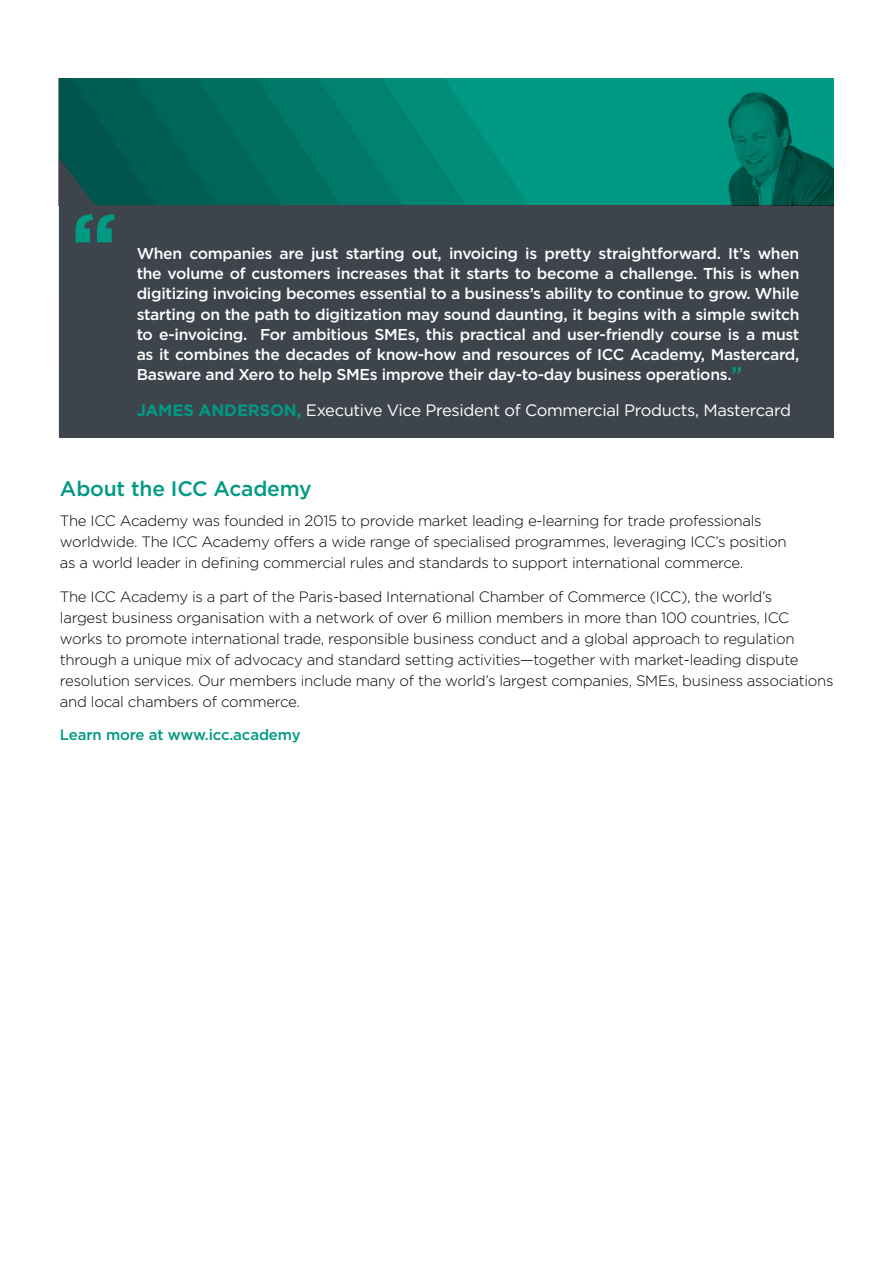
<style>
.page{position:relative;width:893px;height:1263px;background:#fff}
.page>*{position:absolute;margin:0;border:0;box-sizing:border-box;transform-origin:0 0}
.t1{font:500 21px "Gotham";letter-spacing:-.01em;color:#009983}
.t2{font:16.5px "Gotham";letter-spacing:-.02em;color:#fff}
.t3{font:500 15.75px/20.2px "Gotham";letter-spacing:-.02em;color:#fff;text-align:justify}
.t4{font:300 15px/21px "Gotham";letter-spacing:-.02em;color:#000}
.t5{font:500 15px "Gotham";letter-spacing:-.01em;color:#009983}
.s1{font-size:22.65px;color:#009983}
.s2{font-weight:700;color:#009983}
</style>
<div class="page">
<svg style="left:368px;top:78px;width:338px;height:127px;background:#00927d"></svg>
<svg style="left:59px;top:78px;width:309px;height:127px;background:#006b5d"></svg>
<div style="left:59px;top:205px;width:774px;height:233px;background:#3d444c"></div>
<svg style="left:59px;top:158px;width:211px;height:85px"></svg>
<svg style="left:75px;top:214px;width:40px;height:28px"></svg>
<img style="left:706px;top:78px;width:127px;height:127px">
<p class="t3" style="left:137px;top:244px;width:664px">When companies are just starting out, invoicing is pretty straightforward. It’s when the volume of customers increases that it starts to become a challenge. This is when digitizing invoicing becomes essential to a business’s ability to continue to grow. While starting on the path to digitization may sound daunting, it begins with a simple switch to e-invoicing. For ambitious SMEs, this practical and user-friendly course is a must as it combines the decades of know-how and resources of ICC Academy, Mastercard, Basware and Xero to help SMEs improve their day-to-day business operations.<span class="s1">”</span></p>
<p class="t2" style="left:137px;top:403px;width:656px"><span class="s2">JAMES ANDERSON,</span> Executive Vice President of Commercial Products, Mastercard</p>
<h1 class="t1" style="left:60px;top:479px;width:253px">About the ICC Academy</h1>
<p class="t4" style="left:60px;top:511px;width:728px">The ICC Academy was founded in 2015 to provide market leading e-learning for trade professionals worldwide. The ICC Academy offers a wide range of specialised programmes, leveraging ICC’s position as a world leader in defining commercial rules and standards to support international commerce.</p>
<p class="t4" style="left:60px;top:586px;width:775px">The ICC Academy is a part of the Paris-based International Chamber of Commerce (ICC), the world’s<br>largest business organisation with a network of over 6 million members in more than 100 countries, ICC works to promote international trade, responsible business conduct and a global approach to regulation through a unique mix of advocacy and standard setting activities—together with market-leading dispute resolution services. Our members include many of the world’s largest companies, SMEs, business associations and local chambers of commerce.</p>
<p class="t5" style="left:60px;top:728px;width:242px">Learn more at www.icc.academy</p>
</div>
